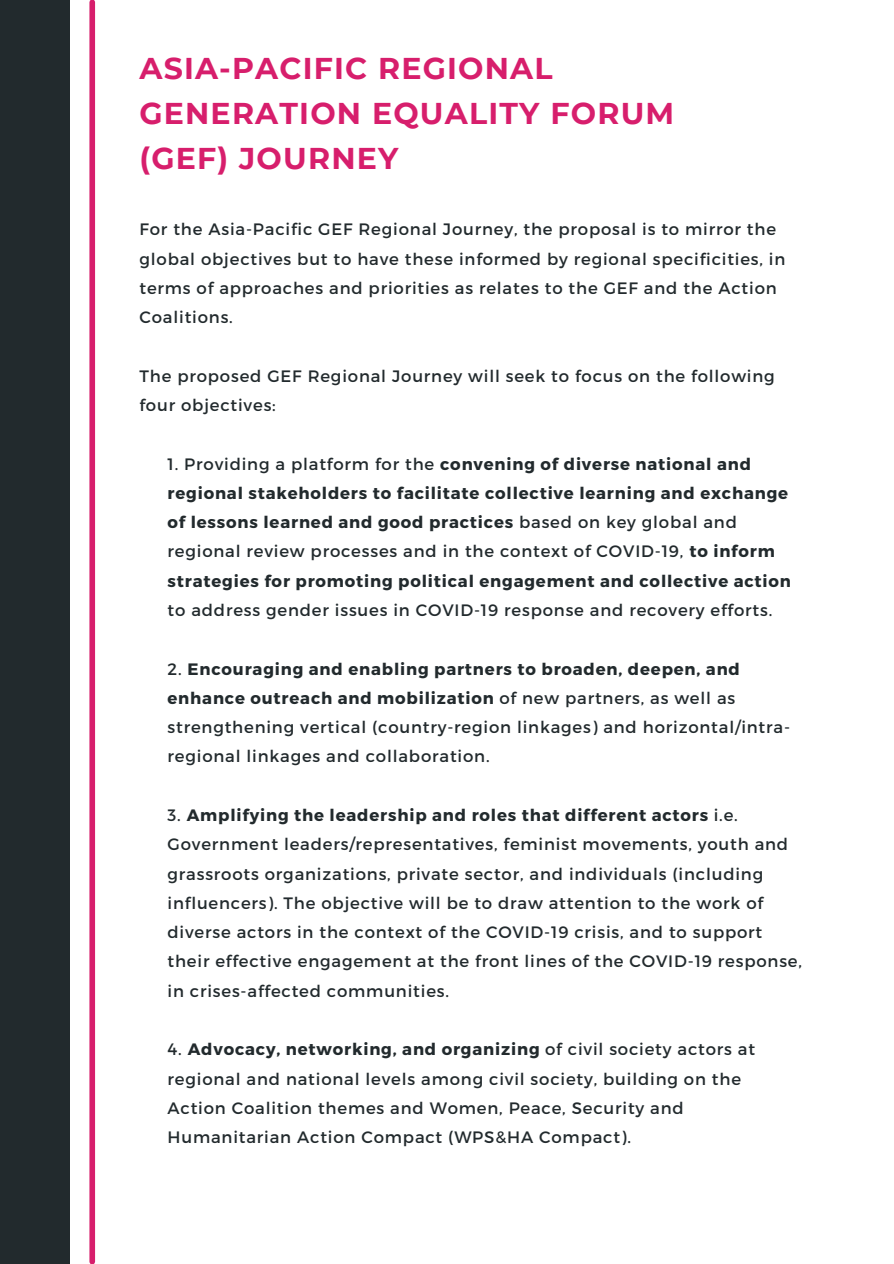
<style>
.page{position:relative;width:894px;height:1264px;background:#fff}
.page>*{position:absolute;margin:0;border:0;box-sizing:border-box;transform-origin:0 0}
.t1{font:700 30px/45px "Montserrat";letter-spacing:.04em;color:#d71e6c}
.t2{font:16.5px/29.2px "Montserrat";letter-spacing:.05em;color:#222a2d}
.t3{font:700 16.5px/29.2px "Montserrat";letter-spacing:.05em;color:#222a2d}
.s1{font-weight:400}
.s2{font-weight:700}
</style>
<div class="page">
<div style="left:0;top:0;width:70px;height:1263px;background:#222a2d"></div>
<div style="left:89px;top:2px;width:6px;height:1259px;background:#d71e6c"></div>
<p class="t1" style="left:139px;top:46px;width:536px">ASIA-PACIFIC REGIONAL<br>GENERATION EQUALITY FORUM (GEF) JOURNEY</p>
<p class="t2" style="left:139px;top:214px;width:647px">For the Asia-Pacific GEF Regional Journey, the proposal is to mirror the global objectives but to have these informed by regional specificities, in terms of approaches and priorities as relates to the GEF and the Action Coalitions.</p>
<p class="t2" style="left:139px;top:360px;width:636px">The proposed GEF Regional Journey will seek to focus on the following four objectives:</p>
<p class="t3" style="left:167px;top:448px;width:624px"><span class="s1">1. Providing a platform for the</span> convening of diverse national and regional stakeholders to facilitate collective learning and exchange of lessons learned and good practices <span class="s1">based on key global and regional review processes and in the context of COVID-19,</span> to inform strategies for promoting political engagement and collective action <span class="s1">to address gender issues in COVID-19 response and recovery efforts.</span></p>
<p class="t2" style="left:167px;top:653px;width:624px">2. <span class="s2">Encouraging and enabling partners to broaden, deepen, and enhance outreach and mobilization</span> of new partners, as well as strengthening vertical (country-region linkages) and horizontal/intra&shy;regional linkages and collaboration.</p>
<p class="t2" style="left:167px;top:799px;width:635px">3. <span class="s2">Amplifying the leadership and roles that different actors</span> i.e.<br>Government leaders/representatives, feminist movements, youth and grassroots organizations, private sector, and individuals (including influencers). The objective will be to draw attention to the work of diverse actors in the context of the COVID-19 crisis, and to support their effective engagement at the front lines of the COVID-19 response, in crises-affected communities.</p>
<p class="t2" style="left:167px;top:1034px;width:589px">4. <span class="s2">Advocacy, networking, and organizing</span> of civil society actors at regional and national levels among civil society, building on the Action Coalition themes and Women, Peace, Security and Humanitarian Action Compact (WPS&amp;HA Compact).</p>
</div>
